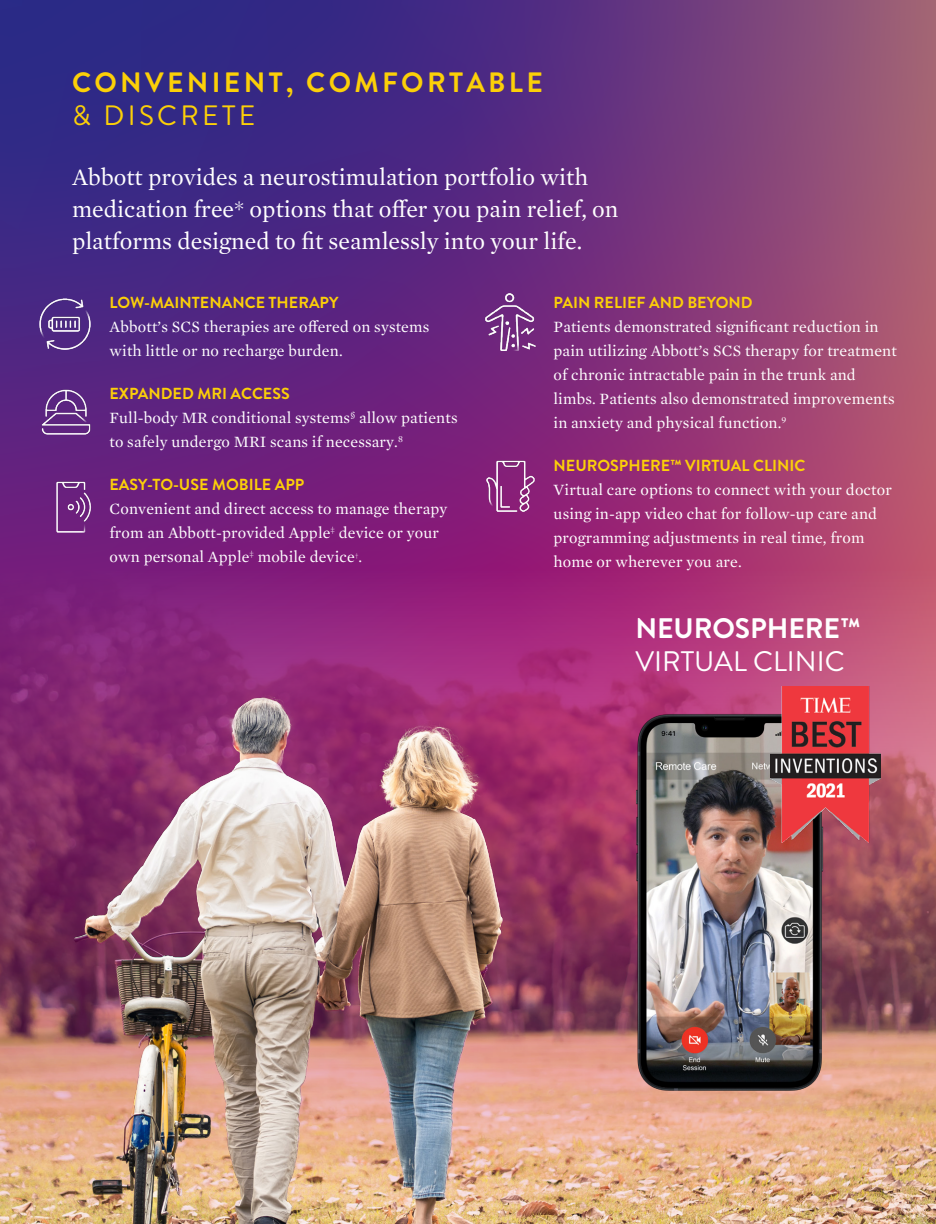
<style>
.page{position:relative;width:936px;height:1224px;background:#fff}
.page>*{position:absolute;margin:0;border:0;box-sizing:border-box;transform-origin:0 0}
.t1{font:28.2px "Brandon Grotesque";color:#fff}
.t2{font:700 28.2px "Brandon Grotesque";letter-spacing:-.005em;color:#fff}
.t3{font:700 28px "Brandon Grotesque";letter-spacing:.12em;color:#fcd008}
.t4{font:28px "Brandon Grotesque";letter-spacing:.12em;color:#fcd008}
.t5{font:24px/32px "Mercury Text G1";color:#fff}
.t6{font:16px/24px "Mercury Text G1";letter-spacing:.01em;color:#fff}
.t7{font:700 16px "Brandon Grotesque";color:#fcd008}
.t8{font:7px "Mercury Text G1";color:#fff}
</style>
<div class="page">
<svg style="left:0;top:0;width:936px;height:567px;background:#6d307c"></svg>
<img style="left:0;top:567px;width:936px;height:657px">
<img style="left:614px;top:710px;width:231px;height:388px">
<img style="left:770px;top:687px;width:110px;height:155px">
<img style="left:38px;top:297px;width:54px;height:54px">
<img style="left:41px;top:386px;width:51px;height:52px">
<img style="left:52px;top:481px;width:40px;height:51px">
<img style="left:484px;top:460px;width:52px;height:52px">
<img style="left:481px;top:292px;width:58px;height:59px">
<p class="t3" style="left:72px;top:62px;width:472px">CONVENIENT, COMFORTABLE</p>
<p class="t4" style="left:72px;top:96px;width:185px">&amp; DISCRETE</p>
<p class="t5" style="left:72px;top:160px;width:548px">Abbott provides a neurostimulation portfolio with medication free* options that offer you pain relief, on platforms designed to fit seamlessly into your life.</p>
<p class="t7" style="left:110px;top:291px;width:230px">LOW-MAINTENANCE THERAPY</p>
<p class="t6" style="left:110px;top:314px;width:321px">Abbott’s SCS therapies are offered on systems with little or no recharge burden.</p>
<p class="t7" style="left:110px;top:382px;width:182px">EXPANDED MRI ACCESS</p>
<p class="t6" style="left:110px;top:405px;width:350px">Full-body MR conditional systems<sup>§</sup> allow patients to safely undergo MRI scans if necessary.<sup>8</sup></p>
<p class="t7" style="left:110px;top:474px;width:196px">EASY-TO-USE MOBILE APP</p>
<p class="t6" style="left:110px;top:496px;width:340px">Convenient and direct access to manage therapy from an Abbott-provided Apple<sup>‡</sup> device or your own personal Apple<sup>‡</sup> mobile device .</p>
<p class="t8" style="left:355px;top:551px;width:5px">†</p>
<p class="t7" style="left:554px;top:291px;width:201px">PAIN RELIEF AND BEYOND</p>
<p class="t6" style="left:554px;top:314px;width:345px">Patients demonstrated significant reduction in pain utilizing Abbott’s SCS therapy for treatment of chronic intractable pain in the trunk and limbs. Patients also demonstrated improvements in anxiety and physical function.<sup>9</sup></p>
<p class="t7" style="left:554px;top:454px;width:253px">NEUROSPHERE™ VIRTUAL CLINIC</p>
<p class="t6" style="left:554px;top:477px;width:340px">Virtual care options to connect with your doctor using in-app video chat for follow-up care and programming adjustments in real time, from home or wherever you are.</p>
<p class="t2" style="left:635px;top:608px;width:226px">NEUROSPHERE™</p>
<p class="t1" style="left:635px;top:642px;width:211px">VIRTUAL CLINIC</p>
</div>
